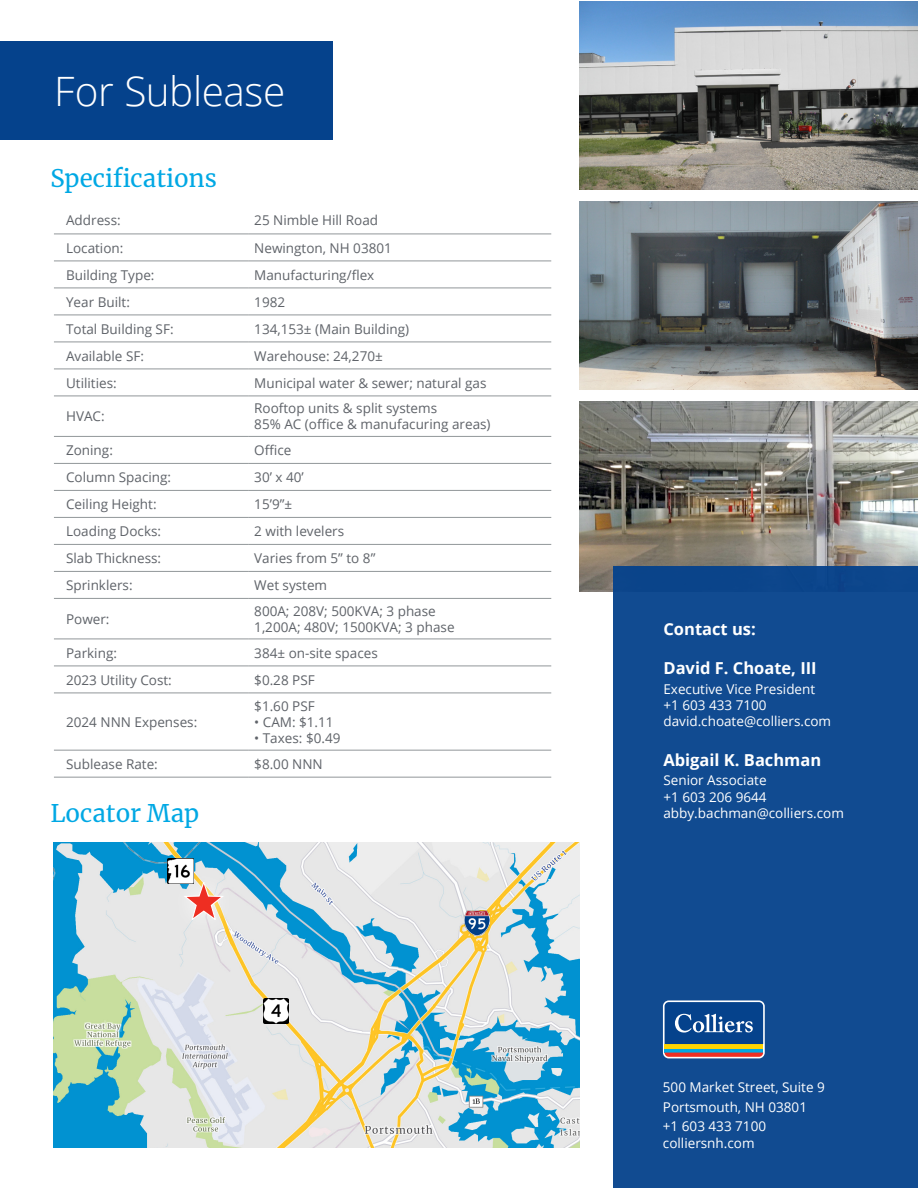
<style>
.page{position:relative;width:918px;height:1188px;background:#fff}
.page>*{position:absolute;margin:0;border:0;box-sizing:border-box;transform-origin:0 0}
.t1{font:300 40.5px "Open Sans";letter-spacing:-.01em;color:#fff}
.t2{font:24px "Merriweather";color:#00a8e4}
.t3{font:700 16.5px "Open Sans";color:#fff}
.t4{font:13.5px "Open Sans";color:#5f6369}
.t5{font:13.5px "Open Sans";color:#fff}
</style>
<div class="page">
<img style="left:579px;top:401px;width:339px;height:191px">
<img style="left:579px;top:1px;width:338px;height:188px">
<div style="left:613px;top:567px;width:305px;height:621px;background:#114b91"></div>
<img style="left:579px;top:202px;width:338px;height:188px">
<svg style="left:54px;top:233px;width:497px;height:544px"></svg>
<hr style="left:54px;top:234px;width:195px;height:1px;background:#929799">
<hr style="left:249px;top:234px;width:302px;height:1px;background:#929799">
<hr style="left:54px;top:261px;width:195px;height:1px;background:#929799">
<hr style="left:249px;top:261px;width:302px;height:1px;background:#929799">
<hr style="left:54px;top:288px;width:195px;height:1px;background:#929799">
<hr style="left:249px;top:288px;width:302px;height:1px;background:#929799">
<hr style="left:54px;top:315px;width:195px;height:1px;background:#929799">
<hr style="left:249px;top:315px;width:302px;height:1px;background:#929799">
<hr style="left:54px;top:342px;width:195px;height:1px;background:#929799">
<hr style="left:54px;top:369px;width:195px;height:1px;background:#929799">
<hr style="left:54px;top:396px;width:195px;height:1px;background:#929799">
<hr style="left:54px;top:436px;width:195px;height:1px;background:#929799">
<hr style="left:54px;top:463px;width:195px;height:1px;background:#929799">
<hr style="left:249px;top:342px;width:302px;height:1px;background:#929799">
<hr style="left:249px;top:369px;width:302px;height:1px;background:#929799">
<hr style="left:249px;top:396px;width:302px;height:1px;background:#929799">
<hr style="left:249px;top:436px;width:302px;height:1px;background:#929799">
<hr style="left:249px;top:463px;width:302px;height:1px;background:#929799">
<hr style="left:54px;top:490px;width:195px;height:1px;background:#929799">
<hr style="left:249px;top:490px;width:302px;height:1px;background:#929799">
<hr style="left:249px;top:517px;width:302px;height:1px;background:#929799">
<hr style="left:249px;top:544px;width:302px;height:1px;background:#929799">
<hr style="left:249px;top:571px;width:302px;height:1px;background:#929799">
<hr style="left:249px;top:598px;width:302px;height:1px;background:#929799">
<hr style="left:249px;top:639px;width:302px;height:1px;background:#929799">
<hr style="left:249px;top:666px;width:302px;height:1px;background:#929799">
<hr style="left:249px;top:693px;width:302px;height:1px;background:#929799">
<hr style="left:249px;top:750px;width:302px;height:1px;background:#929799">
<hr style="left:54px;top:517px;width:195px;height:1px;background:#929799">
<hr style="left:54px;top:544px;width:195px;height:1px;background:#929799">
<hr style="left:54px;top:571px;width:195px;height:1px;background:#929799">
<hr style="left:54px;top:598px;width:195px;height:1px;background:#929799">
<hr style="left:54px;top:639px;width:195px;height:1px;background:#929799">
<hr style="left:54px;top:666px;width:195px;height:1px;background:#929799">
<hr style="left:54px;top:693px;width:195px;height:1px;background:#929799">
<hr style="left:54px;top:750px;width:195px;height:1px;background:#929799">
<hr style="left:54px;top:777px;width:195px;height:1px;background:#929799">
<hr style="left:249px;top:777px;width:302px;height:1px;background:#929799">
<div style="left:0;top:41px;width:333px;height:99px;background:#05428c"></div>
<svg style="left:663px;top:1000px;width:102px;height:58px"></svg>
<div style="left:665px;top:1048px;width:98px;height:5px;background:#00a8e4"></div>
<hr style="left:665px;top:1044px;width:98px;height:4px;background:#fed503">
<svg style="left:665px;top:1053px;width:98px;height:4px"></svg>
<svg style="left:665px;top:1002px;width:98px;height:42px"></svg>
<img style="left:54px;top:843px;width:526px;height:304px">
<div style="left:167px;top:865px;width:73px;height:72px;background:#fff;opacity:.75"></div>
<svg style="left:182px;top:881px;width:44px;height:41px;background:#e9bcb1"></svg>
<img style="left:263px;top:999px;width:26px;height:25px">
<img style="left:464px;top:910px;width:26px;height:26px">
<img style="left:168px;top:858px;width:25px;height:25px">
<p class="t1" style="left:54px;top:63px;width:233px">For Sublease</p>
<p class="t2" style="left:50px;top:162px;width:168px">Specifications</p>
<p class="t4" style="left:66px;top:211px;width:56px">Address:</p>
<p class="t4" style="left:254px;top:211px;width:125px">25 Nimble Hill Road</p>
<p class="t4" style="left:66px;top:238px;width:59px">Location:</p>
<p class="t4" style="left:254px;top:238px;width:139px">Newington, NH 03801</p>
<p class="t4" style="left:66px;top:265px;width:90px">Building Type:</p>
<p class="t4" style="left:254px;top:265px;width:122px">Manufacturing/flex</p>
<p class="t4" style="left:66px;top:292px;width:65px">Year Built:</p>
<p class="t4" style="left:254px;top:292px;width:32px">1982</p>
<p class="t4" style="left:66px;top:319px;width:109px">Total Building SF:</p>
<p class="t4" style="left:254px;top:319px;width:157px">134,153± (Main Building)</p>
<p class="t4" style="left:66px;top:346px;width:79px">Available SF:</p>
<p class="t4" style="left:254px;top:346px;width:130px">Warehouse: 24,270±</p>
<p class="t4" style="left:66px;top:373px;width:52px">Utilities:</p>
<p class="t4" style="left:254px;top:373px;width:234px">Municipal water &amp; sewer; natural gas</p>
<p class="t4" style="left:66px;top:407px;width:40px">HVAC:</p>
<p class="t4" style="left:254px;top:399px;width:184px">Rooftop units &amp; split systems</p>
<p class="t4" style="left:254px;top:415px;width:238px">85% AC (office &amp; manufacuring areas)</p>
<p class="t4" style="left:66px;top:441px;width:48px">Zoning:</p>
<p class="t4" style="left:254px;top:441px;width:39px">Office</p>
<p class="t4" style="left:66px;top:468px;width:107px">Column Spacing:</p>
<p class="t4" style="left:254px;top:468px;width:51px">30’ x 40’</p>
<p class="t4" style="left:66px;top:495px;width:92px">Ceiling Height:</p>
<p class="t4" style="left:254px;top:495px;width:39px">15’9”±</p>
<p class="t4" style="left:66px;top:522px;width:97px">Loading Docks:</p>
<p class="t4" style="left:254px;top:522px;width:91px">2 with levelers</p>
<p class="t4" style="left:66px;top:549px;width:97px">Slab Thickness:</p>
<p class="t4" style="left:254px;top:549px;width:123px">Varies from 5” to 8”</p>
<p class="t4" style="left:66px;top:576px;width:68px">Sprinklers:</p>
<p class="t4" style="left:254px;top:576px;width:74px">Wet system</p>
<p class="t4" style="left:66px;top:610px;width:45px">Power:</p>
<p class="t4" style="left:254px;top:602px;width:183px">800A; 208V; 500KVA; 3 phase</p>
<p class="t4" style="left:254px;top:618px;width:202px">1,200A; 480V; 1500KVA; 3 phase</p>
<p class="t4" style="left:66px;top:643px;width:52px">Parking:</p>
<p class="t4" style="left:254px;top:643px;width:125px">384± on-site spaces</p>
<p class="t4" style="left:66px;top:670px;width:107px">2023 Utility Cost:</p>
<p class="t4" style="left:254px;top:670px;width:62px">$0.28 PSF</p>
<p class="t4" style="left:66px;top:713px;width:133px">2024 NNN Expenses:</p>
<p class="t4" style="left:254px;top:696px;width:62px">$1.60 PSF</p>
<p class="t4" style="left:254px;top:713px;width:81px">• CAM: $1.11</p>
<p class="t4" style="left:254px;top:729px;width:88px">• Taxes: $0.49</p>
<p class="t4" style="left:66px;top:755px;width:93px">Sublease Rate:</p>
<p class="t4" style="left:254px;top:755px;width:70px">$8.00 NNN</p>
<p class="t2" style="left:50px;top:796px;width:150px">Locator Map</p>
<p class="t3" style="left:663px;top:617px;width:94px">Contact us:</p>
<p class="t3" style="left:663px;top:656px;width:155px">David F. Choate, III</p>
<p class="t5" style="left:663px;top:679px;width:153px">Executive Vice President</p>
<p class="t5" style="left:663px;top:696px;width:105px">+1 603 433 7100</p>
<p class="t5" style="left:663px;top:712px;width:169px">david.choate@colliers.com</p>
<p class="t3" style="left:663px;top:748px;width:159px">Abigail K. Bachman</p>
<p class="t5" style="left:663px;top:771px;width:105px">Senior Associate</p>
<p class="t5" style="left:663px;top:787px;width:105px">+1 603 206 9644</p>
<p class="t5" style="left:663px;top:804px;width:182px">abby.bachman@colliers.com</p>
<p class="t5" style="left:663px;top:1078px;width:163px">500 Market Street, Suite 9</p>
<p class="t5" style="left:663px;top:1097px;width:146px">Portsmouth, NH 03801</p>
<p class="t5" style="left:663px;top:1117px;width:105px">+1 603 433 7100</p>
<p class="t5" style="left:663px;top:1133px;width:93px">colliersnh.com</p>
</div>
